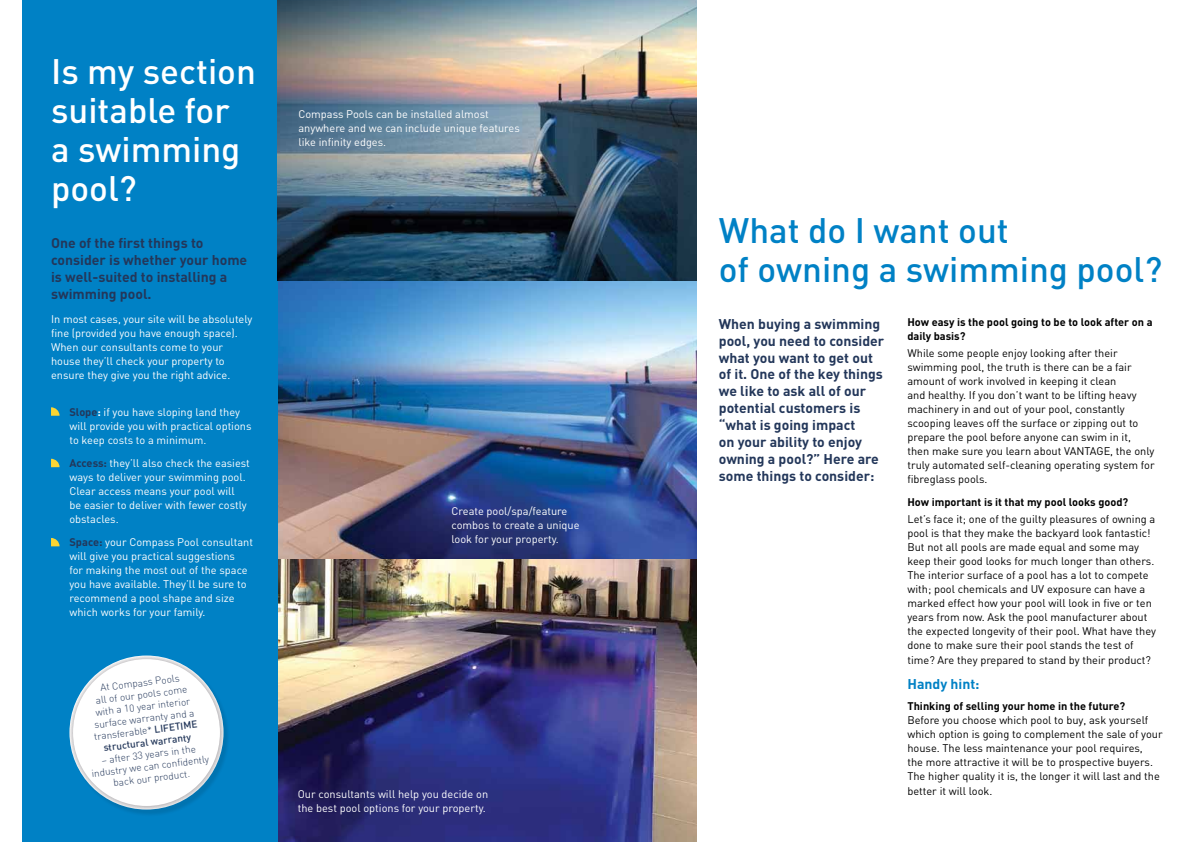
<style>
.page{position:relative;width:1191px;height:842px;background:#fff}
.page>*{position:absolute;margin:0;border:0;box-sizing:border-box;transform-origin:0 0}
.t1{font:500 35px/39px "DIN";color:#fff}
.t2{font:500 35px/39px "DIN";color:#0081c5}
.t3{font:700 14px/17px "DIN";color:#23375a}
.t4{font:700 14px "DIN";color:#0081c5}
.t5{font:11px/14px "DIN";color:#000}
.t6{font:11px/14px "DIN";color:#fff}
.t7{font:700 11px/14px "DIN";color:#000}
.t8{font:300 10px/12px "DIN";color:#23375a;text-align:center}
.s1{font-weight:700;color:#23375a}
.s2{font-weight:700}
.s3{font-weight:500}
</style>
<div class="page">
<img style="left:278px;top:280px;width:418px;height:562px">
<div style="left:23px;top:0;width:255px;height:842px;background:#0081c5"></div>
<img style="left:278px;top:0;width:418px;height:280px">
<div style="left:70px;top:657px;width:160px;height:160px;background:#000;opacity:.11"></div>
<div style="left:71px;top:657px;width:151px;height:151px;background:#fff;border-radius:50%"></div>
<div style="left:69px;top:655px;width:154px;height:154px;border:4px solid #fff;border-radius:50%"></div>
<svg style="left:51px;top:407px;width:9px;height:9px"></svg>
<svg style="left:51px;top:459px;width:9px;height:8px"></svg>
<svg style="left:51px;top:538px;width:9px;height:8px"></svg>
<h1 class="t1" style="left:51px;top:51px;width:206px">Is my section suitable for a swimming pool?</h1>
<p class="t3" style="left:51px;top:234px;width:198px">One of the first things to consider is whether your home is well-suited to installing a swimming pool.</p>
<p class="t6" style="left:51px;top:312px;width:203px">In most cases, your site will be absolutely fine (provided you have enough space).<br>When our consultants come to your house they’ll check your property to ensure they give you the right advice.</p>
<p class="t6" style="left:69px;top:405px;width:184px"><span class="s1">Slope</span><span class="s2">:</span> if you have sloping land they will provide you with practical options to keep costs to a minimum.</p>
<p class="t6" style="left:69px;top:456px;width:182px"><span class="s1">Access:</span> they’ll also check the easiest ways to deliver your swimming pool.<br>Clear access means your pool will<br>be easier to deliver with fewer costly obstacles.</p>
<p class="t6" style="left:69px;top:535px;width:185px"><span class="s1">Space:</span> your Compass Pool consultant will give you practical suggestions<br>for making the most out of the space you have available. They’ll be sure to recommend a pool shape and size which works for your family.</p>
<p class="t8" style="left:88px;top:683px;width:106px;rotate:-7deg">At Compass Pools<br>all of our pools come with a 10 year interior surface warranty and a transferable* <span class="s3">LIFETIME structural warranty</span></p>
<p class="t8" style="left:89px;top:755px;width:120px;rotate:-7deg">– after 33 years in the industry we can confi dently back our product.</p>
<p class="t6" style="left:298px;top:107px;width:223px">Compass Pools can be installed almost anywhere and we can include unique features like infinity edges.</p>
<p class="t6" style="left:451px;top:504px;width:129px">Create pool/spa/feature combos to create a unique look for your property.</p>
<p class="t6" style="left:298px;top:786px;width:192px">Our consultants will help you decide on the best pool options for your property.</p>
<h1 class="t2" style="left:719px;top:210px;width:445px">What do I want out<br>of owning a swimming pool?</h1>
<p class="t3" style="left:719px;top:314px;width:167px">When buying a swimming pool, you need to consider what you want to get out of it. One of the key things we like to ask all of our potential customers is “what is going impact<br>on your ability to enjoy owning a pool?” Here are some things to consider:</p>
<p class="t7" style="left:907px;top:315px;width:247px">How easy is the pool going to be to look after on a daily basis?</p>
<p class="t5" style="left:907px;top:346px;width:249px">While some people enjoy looking after their swimming pool, the truth is there can be a fair amount of work involved in keeping it clean<br>and healthy. If you don’t want to be lifting heavy machinery in and out of your pool, constantly scooping leaves off the surface or zipping out to prepare the pool before anyone can swim in it, then make sure you learn about VANTAGE, the only truly automated self-cleaning operating system for fibreglass pools.</p>
<p class="t7" style="left:907px;top:495px;width:222px">How important is it that my pool looks good?</p>
<p class="t5" style="left:907px;top:512px;width:250px">Let’s face it; one of the guilty pleasures of owning a pool is that they make the backyard look fantastic!<br>But not all pools are made equal and some may keep their good looks for much longer than others.<br>The interior surface of a pool has a lot to compete with; pool chemicals and UV exposure can have a marked effect how your pool will look in five or ten years from now. Ask the pool manufacturer about the expected longevity of their pool. What have they done to make sure their pool stands the test of time? Are they prepared to stand by their product?</p>
<p class="t4" style="left:907px;top:675px;width:74px">Handy hint:</p>
<p class="t7" style="left:907px;top:699px;width:219px">Thinking of selling your home in the future?</p>
<p class="t5" style="left:907px;top:713px;width:257px">Before you choose which pool to buy, ask yourself which option is going to complement the sale of your house. The less maintenance your pool requires,<br>the more attractive it will be to prospective buyers.<br>The higher quality it is, the longer it will last and the better it will look.</p>
</div>
